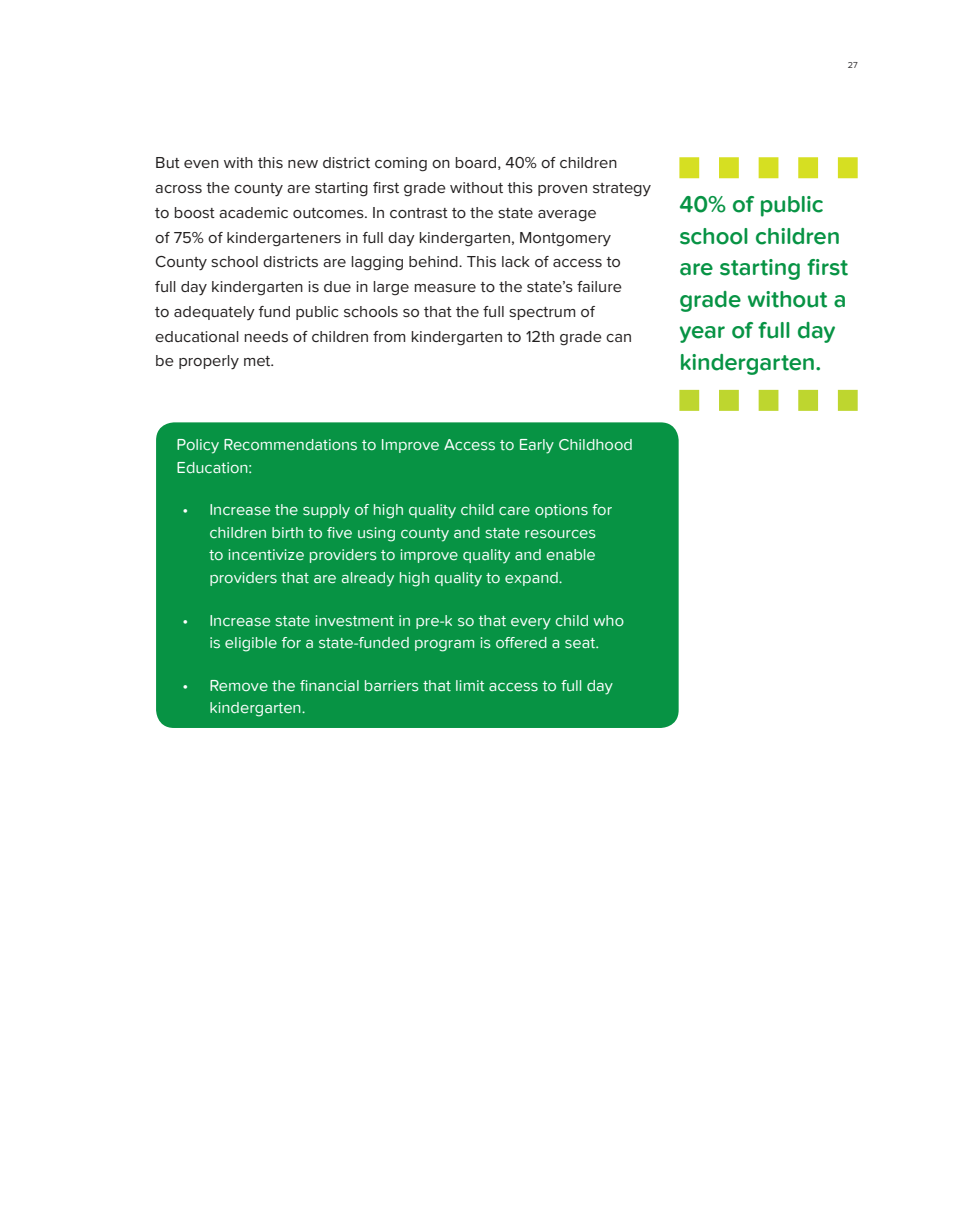
<style>
.page{position:relative;width:959px;height:1229px;background:#fff}
.page>*{position:absolute;margin:0;border:0;box-sizing:border-box;transform-origin:0 0}
.t1{font:600 24px/31.5px "Proxima Nova Soft";letter-spacing:-.005em;color:#079344}
.t2{font:16.5px/24.8px "Proxima Nova";color:#221f1f}
.t3{font:16.5px/22.5px "Proxima Nova Soft";color:#fff}
.t4{font:9px "Proxima Nova Soft";color:#323032}
</style>
<div class="page">
<div style="left:156px;top:422px;width:522px;height:306px;background:#079344;border-radius:18px"></div>
<svg style="left:679px;top:157px;width:178px;height:21px"></svg>
<svg style="left:679px;top:390px;width:178px;height:21px"></svg>
<p class="t4" style="left:847px;top:61px;width:12px">27</p>
<p class="t2" style="left:155px;top:151px;width:497px">But even with this new district coming on board, 40% of children across the county are starting first grade without this proven strategy to boost academic outcomes. In contrast to the state average<br>of 75% of kindergarteners in full day kindergarten, Montgomery County school districts are lagging behind. This lack of access to<br>full day kindergarten is due in large measure to the state’s failure<br>to adequately fund public schools so that the full spectrum of educational needs of children from kindergarten to 12th grade can be properly met.</p>
<p class="t3" style="left:177px;top:434px;width:458px">Policy Recommendations to Improve Access to Early Childhood<br>Education:</p>
<p class="t3" style="left:209px;top:499px;width:404px;text-indent:-27px">• Increase the supply of high quality child care options for children birth to five using county and state resources to incentivize providers to improve quality and enable providers that are already high quality to expand.</p>
<p class="t3" style="left:182px;top:609px;width:443px;text-align:center">• Increase state investment in pre-k so that every child who is eligible for a state-funded program is offered a seat.</p>
<p class="t3" style="left:209px;top:675px;width:405px;text-indent:-27px">• Remove the financial barriers that limit access to full day kindergarten.</p>
<h1 class="t1" style="left:679px;top:189px;width:170px">40% of public school children are starting first grade without a year of full day kindergarten.</h1>
</div>
